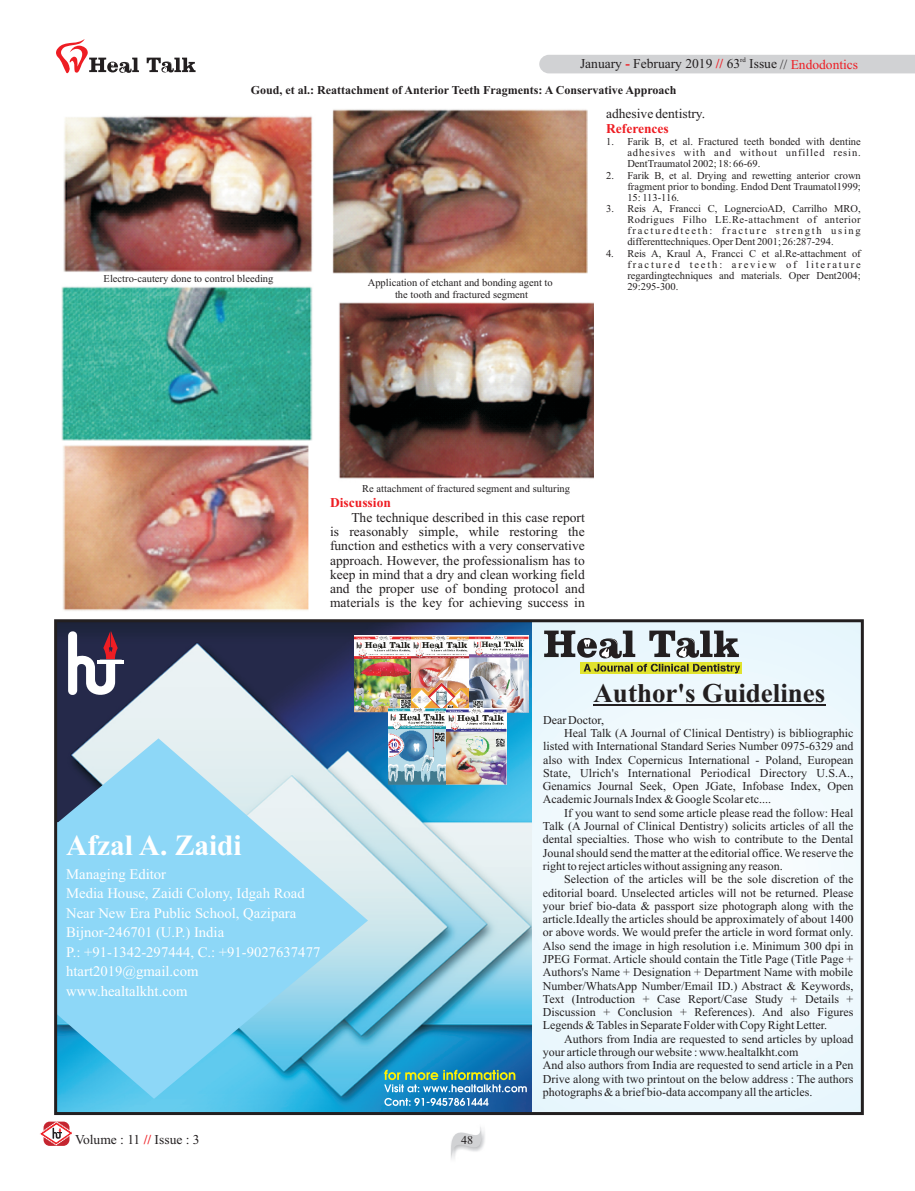
<style>
.page{position:relative;width:915px;height:1191px;background:#fff}
.page>*{position:absolute;margin:0;border:0;box-sizing:border-box;transform-origin:0 0}
.t1{font:700 29.4px "Times New Roman";color:#fff}
.t2{font:700 27px "Times New Roman";color:#231f20}
.t3{font:14.7px/19.5px "Times New Roman";color:#fff}
.t4{font:13.5px/14.2px "Times New Roman";color:#231f20;text-align:justify}
.t5{font:700 13.5px "Times New Roman";color:#ee1d23}
.t6{font:12px "Times New Roman";color:#231f20}
.t7{font:700 12px "Times New Roman";color:#231f20}
.t8{font:10.5px/11.1px "Times New Roman";color:#231f20;text-align:justify}
.t9{font:6.75px "Times New Roman";color:#231f20}
.s1{font-weight:700;color:#ee1d23}
.s2{color:#ee1d23}
</style>
<div class="page">
<div style="left:539px;top:55px;width:375px;height:18px;background:#d1d2d4"></div>
<svg style="left:40px;top:1121px;width:32px;height:24px"></svg>
<svg style="left:56px;top:39px;width:139px;height:34px"></svg>
<img style="left:63px;top:116px;width:250px;height:156px">
<img style="left:61px;top:286px;width:252px;height:154px">
<img style="left:63px;top:445px;width:246px;height:166px">
<img style="left:332px;top:109px;width:255px;height:164px">
<img style="left:339px;top:302px;width:254px;height:177px">
<img style="left:58px;top:623px;width:474px;height:488px">
<svg style="left:58px;top:738px;width:310px;height:360px;background:#8ed1ed"></svg>
<div style="left:532px;top:621px;width:330px;height:492px;background:#f1fafd"></div>
<div style="left:54px;top:619px;width:809px;height:496px;border:3px solid #231f20"></div>
<img style="left:354px;top:635px;width:57px;height:77px">
<img style="left:411px;top:635px;width:117px;height:77px">
<img style="left:388px;top:708px;width:118px;height:77px">
<svg style="left:68px;top:630px;width:55px;height:69px"></svg>
<svg style="left:97px;top:659px;width:26px;height:4px"></svg>
<svg style="left:384px;top:1069px;width:142px;height:90px"></svg>
<hr style="left:593px;top:704px;width:232px;height:1px;background:#231f20">
<div style="left:580px;top:662px;width:161px;height:12px;background:#e1e32e"></div>
<svg style="left:544px;top:630px;width:196px;height:43px"></svg>
<p class="t9" style="left:740px;top:57px;width:7px">rd</p>
<p class="t4" style="left:579px;top:58px;width:279px">January <span class="s1">-</span> February 2019 <span class="s1">//</span> 63 Issue // <span class="s2">Endodontics</span></p>
<p class="t7" style="left:250px;top:86px;width:427px">Goud, et al.: Reattachment of Anterior Teeth Fragments: A Conservative Approach</p>
<p class="t8" style="left:104px;top:274px;width:171px">Electro-cautery done to control bleeding</p>
<p class="t8" style="left:367px;top:278px;width:186px;line-height:11.7px;text-align:center">Application of etchant and bonding agent to the tooth and fractured segment</p>
<p class="t4" style="left:606px;top:108px;width:100px">adhesive dentistry.</p>
<p class="t8" style="left:627px;top:137px;width:235px;text-indent:-21px">1. Farik B, et al. Fractured teeth bonded with dentine adhesives with and without unfilled resin.<br>DentTraumatol 2002; 18: 66-69.</p>
<p class="t8" style="left:627px;top:170px;width:235px;text-indent:-21px">2. Farik B, et al. Drying and rewetting anterior crown fragment prior to bonding. Endod Dent Traumatol1999; 15: 113-116.</p>
<p class="t8" style="left:627px;top:204px;width:235px;text-indent:-21px">3. Reis A, Francci C, LognercioAD, Carrilho MRO, Rodrigues Filho LE.Re-attachment of anterior fracturedteeth: fracture strength using differenttechniques. Oper Dent 2001; 26:287-294.</p>
<p class="t8" style="left:627px;top:249px;width:235px;text-indent:-21px">4. Reis A, Kraul A, Francci C et al.Re-attachment of fractured teeth: areview of literature regardingtechniques and materials. Oper Dent2004; 29:295-300.</p>
<p class="t5" style="left:606px;top:124px;width:64px">References</p>
<p class="t8" style="left:362px;top:484px;width:209px">Re attachment of fractured segment and sulturing</p>
<p class="t5" style="left:330px;top:498px;width:62px">Discussion</p>
<p class="t4" style="left:330px;top:512px;width:256px;text-indent:21px">The technique described in this case report is reasonably simple, while restoring the function and esthetics with a very conservative approach. However, the professionalism has to keep in mind that a dry and clean working field and the proper use of bonding protocol and materials is the key for achieving success in</p>
<h2 class="t2" style="left:593px;top:683px;width:233px">Author's Guidelines</h2>
<h1 class="t1" style="left:66px;top:835px;width:177px">Afzal A. Zaidi</h1>
<p class="t3" style="left:66px;top:865px;width:256px">Managing Editor<br>Media House, Zaidi Colony, Idgah Road<br>Near New Era Public School, Qazipara<br>Bijnor-246701 (U.P.) India<br>P.: +91-1342-297444, C.: +91-9027637477 htart2019@gmail.com www.healtalkht.com</p>
<p class="t4" style="left:75px;top:1133px;width:126px">Volume : 11 <span class="s1">//</span> Issue : 3</p>
<p class="t6" style="left:461px;top:1135px;width:13px">48</p>
<p class="t6" style="left:543px;top:715px;width:62px">Dear Doctor,</p>
<p class="t6" style="left:564px;top:728px;width:290px">Heal Talk (A Journal of Clinical Dentistry) is bibliographic</p>
<p class="t6" style="left:543px;top:742px;width:312px">listed with International Standard Series Number 0975-6329 and</p>
<p class="t6" style="left:543px;top:755px;width:312px">also with Index Copernicus International - Poland, European</p>
<p class="t6" style="left:543px;top:768px;width:312px">State, Ulrich's International Periodical Directory U.S.A.,</p>
<p class="t6" style="left:543px;top:782px;width:312px">Genamics Journal Seek, Open JGate, Infobase Index, Open</p>
<p class="t6" style="left:542px;top:795px;width:230px">Academic Journals Index &amp; Google Scolar etc....</p>
<p class="t6" style="left:564px;top:808px;width:290px">If you want to send some article please read the follow: Heal</p>
<p class="t6" style="left:542px;top:821px;width:312px">Talk (A Journal of Clinical Dentistry) solicits articles of all the</p>
<p class="t6" style="left:542px;top:835px;width:312px">dental specialties. Those who wish to contribute to the Dental</p>
<p class="t6" style="left:542px;top:848px;width:312px">Jounal should send the matter at the editorial office. We reserve the</p>
<p class="t6" style="left:542px;top:861px;width:241px">right to reject articles without assigning any reason.</p>
<p class="t6" style="left:564px;top:875px;width:290px">Selection of the articles will be the sole discretion of the</p>
<p class="t6" style="left:542px;top:888px;width:312px">editorial board. Unselected articles will not be returned. Please</p>
<p class="t6" style="left:542px;top:901px;width:312px">your brief bio-data &amp; passport size photograph along with the</p>
<p class="t6" style="left:542px;top:914px;width:312px">article.Ideally the articles should be approximately of about 1400</p>
<p class="t6" style="left:542px;top:928px;width:312px">or above words. We would prefer the article in word format only.</p>
<p class="t6" style="left:542px;top:941px;width:312px">Also send the image in high resolution i.e. Minimum 300 dpi in</p>
<p class="t6" style="left:542px;top:954px;width:312px">JPEG Format. Article should contain the Title Page (Title Page +</p>
<p class="t6" style="left:542px;top:968px;width:312px">Authors's Name + Designation + Department Name with mobile</p>
<p class="t6" style="left:542px;top:981px;width:312px">Number/WhatsApp Number/Email ID.) Abstract &amp; Keywords,</p>
<p class="t6" style="left:542px;top:994px;width:312px">Text (Introduction + Case Report/Case Study + Details +</p>
<p class="t6" style="left:542px;top:1007px;width:312px">Discussion + Conclusion + References). And also Figures</p>
<p class="t6" style="left:542px;top:1021px;width:286px">Legends &amp; Tables in Separate Folder with Copy Right Letter.</p>
<p class="t6" style="left:564px;top:1034px;width:290px">Authors from India are requested to send articles by upload</p>
<p class="t6" style="left:542px;top:1047px;width:257px">your article through our website : www.healtalkht.com</p>
<p class="t6" style="left:542px;top:1061px;width:312px">And also authors from India are requested to send article in a Pen</p>
<p class="t6" style="left:542px;top:1074px;width:312px">Drive along with two printout on the below address : The authors</p>
<p class="t6" style="left:542px;top:1087px;width:271px">photographs &amp; a brief bio-data accompany all the articles.</p>
</div>
